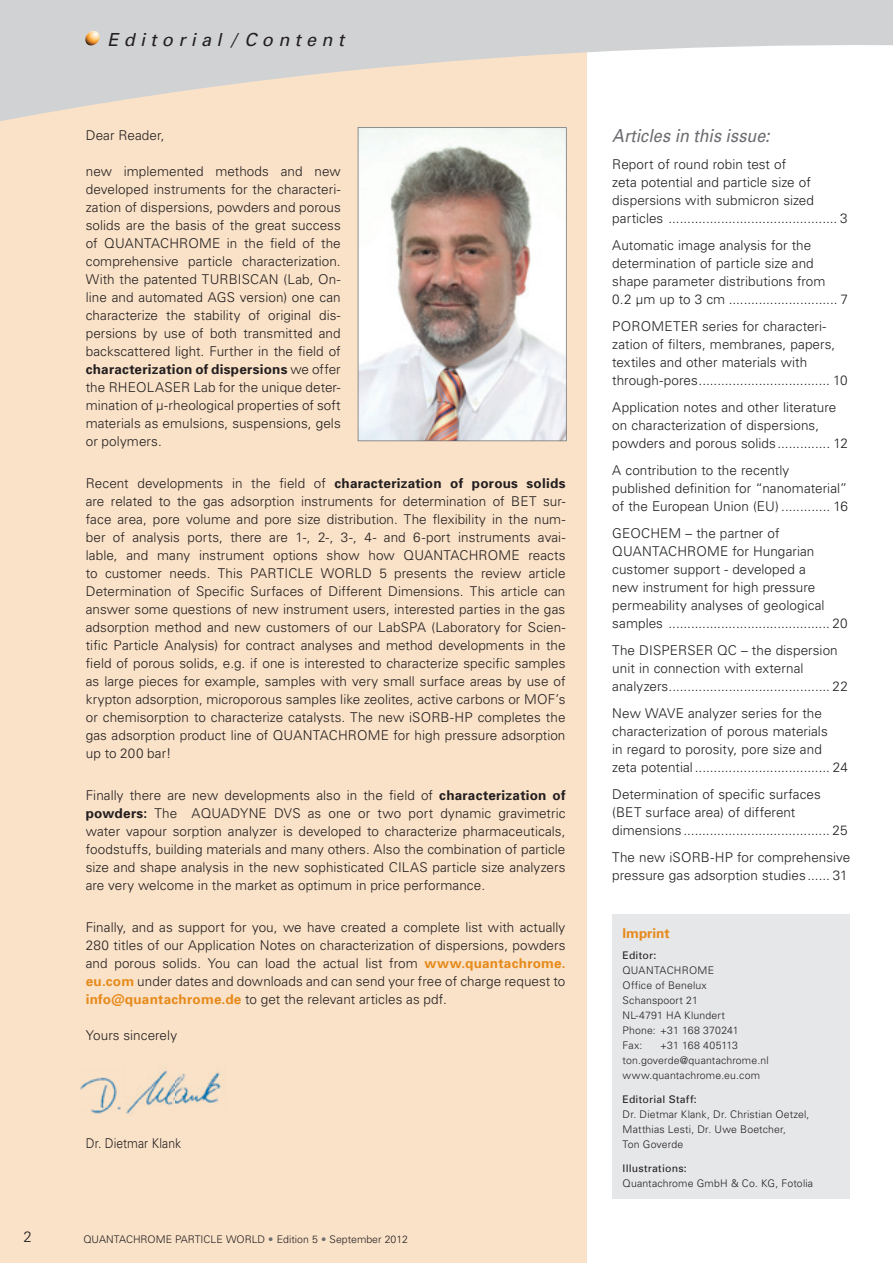
<style>
.page{position:relative;width:893px;height:1263px;background:#fff}
.page>*{position:absolute;margin:0;border:0;box-sizing:border-box;transform-origin:0 0}
.t1{font:italic 18px "Univers";color:#6c6d70;scale:.9 1}
.t2{font:italic 18px "Univers";letter-spacing:.3em;color:#231f20}
.t3{font:300 15px "Univers";color:#231f20}
.t4{font:300 13.5px/18px "Univers";letter-spacing:.005em;color:#231f20}
.t5{font:300 13.5px "Univers";letter-spacing:.005em;color:#231f20;scale:.9 1}
.t6{font:700 13.5px "Univers";color:#e68a1b}
.t7{font:300 10.5px/15px "Univers";letter-spacing:.01em;color:#231f20}
.t8{font:10.5px "Univers";letter-spacing:.02em;color:#231f20}
.s1{font-weight:700}
.s2{font-weight:700;color:#e68a1b}
.s3{color:#6c6d70}
</style>
<div class="page">
<div style="left:0;top:51px;width:587px;height:1212px;background:#fae2c8"></div>
<svg style="left:0;top:0;width:893px;height:121px;fill:#d1d2d4"></svg>
<svg style="left:358px;top:127px;width:209px;height:314px;background:#cec5c0"></svg>
<img style="left:80px;top:1070px;width:141px;height:46px">
<div style="left:612px;top:914px;width:238px;height:285px;background:#e6e7e9"></div>
<img style="left:85px;top:31px;width:15px;height:15px">
<h1 class="t2" style="left:107px;top:33px;width:238px">Editorial / Content</h1>
<p class="t4" style="left:86px;top:127px;width:80px">Dear Reader,</p>
<p class="t4" style="left:86px;top:163px;width:256px;text-align:justify">new implemented methods and new deve loped instruments for the characteri&shy;zation of dispersions, powders and porous solids are the basis of the great success of QUANTA CHROME in the field of the comprehensive particle characterization.<br>With the patented TURBISCAN (Lab, On&shy;line and automated AGS version) one can characterize the stabi lity of original dis&shy;persions by use of both transmitted and backscattered light. Further in the field of <span class="s1">characterization of dispersions</span> we offer the RHEOLASER Lab for the unique deter&shy;mination of µ-rheological properties of soft materials as emulsions, suspensions, gels or polymers.</p>
<p class="t4" style="left:86px;top:475px;width:481px;text-align:justify">Recent developments in the field of <span class="s1">characterization of porous solids </span>are related to the gas adsorption instruments for determination of BET sur&shy;face area, pore volume and pore size distribution. The flexibility in the num&shy;ber of analysis ports, there are 1-, 2-, 3-, 4- and 6-port instruments avai&shy;lable, and many instrument options show how QUANTACHROME reacts to customer needs. This PARTICLE WORLD 5 presents the review article Determination of Specific Surfaces of Different Dimensions. This article can answer some questions of new instrument users, interested parties in the gas adsorption method and new customers of our LabSPA (Laboratory for Scien&shy;tific Particle Analysis) for contract analyses and method developments in the field of porous solids, e.g. if one is interested to characterize specific samples as large pieces for example, samples with very small surface areas by use of krypton adsorption, microporous samples like zeolites, active carbons or MOF’s or chemisorption to characterize catalysts. The new iSORB-HP completes the gas adsorption product line of QUANTACHROME for high pressure adsorption up to 200 bar!</p>
<p class="t4" style="left:86px;top:787px;width:481px;text-align:justify">Finally there are new developments also in the field of <span class="s1">characterization of powders:</span> The AQUADYNE DVS as one or two port dynamic gravimetric water vapour sorption analyzer is developed to characterize pharmaceuticals, foodstuffs, building materials and many others. Also the combination of particle size and shape analysis in the new sophisticated CILAS particle size analyzers are very welcome in the market as optimum in price performance.</p>
<p class="t4" style="left:86px;top:919px;width:481px;text-align:justify">Finally, and as support for you, we have created a complete list with actually 280 titles of our Application Notes on characterization of dispersions, powders and porous solids. You can load the actual list from <span class="s2">www.quantachrome. eu.com</span> under dates and downloads and can send your free of charge request to <span class="s2">info@quantachrome.de</span> to get the relevant articles as pdf.</p>
<p class="t4" style="left:86px;top:1027px;width:93px">Yours sincerely</p>
<p class="t5" style="left:86px;top:1138px;width:107px">Dr. Dietmar Klank</p>
<p class="t3" style="left:23px;top:1232px;width:10px">2</p>
<p class="t7" style="left:86px;top:1233px;width:326px">QUANTACHROME PARTICLE WORLD <span class="s3">•</span> Edition 5 <span class="s3">•</span> September 2012</p>
<p class="t7" style="left:83px;top:1233px;width:326px">QUANTACHROME PARTICLE WORLD <span class="s3">•</span> Edition 5 <span class="s3">•</span> September 2012</p>
<h1 class="t1" style="left:612px;top:129px;width:176px">Articles in this issue:</h1>
<p class="t4" style="left:612px;top:157px;width:237px">Report of round robin test of<br>zeta potential and particle size of disper sions with submicron sized particles ............................................. 3</p>
<p class="t4" style="left:612px;top:238px;width:237px">Automatic image analysis for the determination of particle size and shape parameter distributions from 0.2 µm up to 3 cm ............................. 7</p>
<p class="t4" style="left:612px;top:319px;width:237px">POROMETER series for characteri&shy;zation of filters, membranes, papers, textiles and other materials with through-pores ................................... 10</p>
<p class="t4" style="left:612px;top:400px;width:237px">Application notes and other literature on characterization of dispersions, powders and porous solids .............. 12</p>
<p class="t4" style="left:612px;top:463px;width:237px">A contribution to the recently published definition for “nanomaterial” of the European Union (EU) ............. 16</p>
<p class="t4" style="left:612px;top:526px;width:237px">GEOCHEM – the partner of QUANTACHROME for Hungarian customer support - developed a<br>new instrument for high pressure permeability analyses of geological samples ........................................... 20</p>
<p class="t4" style="left:612px;top:643px;width:237px">The DISPERSER QC – the dispersion unit in connection with external analyzers ........................................... 22</p>
<p class="t4" style="left:612px;top:706px;width:237px">New WAVE analyzer series for the characterization of porous materials<br>in regard to porosity, pore size and zeta potential .................................... 24</p>
<p class="t4" style="left:612px;top:786px;width:237px">Determination of specific surfaces (BET surface area) of different dimensions ....................................... 25</p>
<p class="t4" style="left:612px;top:849px;width:240px">The new iSORB-HP for comprehensive pressure gas adsorption studies ...... 31</p>
<p class="t6" style="left:622px;top:928px;width:49px">Imprint</p>
<p class="t8" style="left:622px;top:951px;width:35px">Editor:</p>
<p class="t7" style="left:622px;top:963px;width:118px">QUANTACHROME<br>Office of Benelux<br>Schanspoort 21<br>NL-4791 HA Klundert<br>Phone: +31 168 370241<br>Fax:</p>
<p class="t7" style="left:622px;top:1038px;width:148px;text-indent:37px">+31 168 405113 ton.goverde@quantachrome.nl www.quantachrome.eu.com</p>
<p class="t8" style="left:622px;top:1095px;width:76px">Editorial Staff:</p>
<p class="t7" style="left:622px;top:1107px;width:188px">Dr. Dietmar Klank, Dr. Christian Oetzel,<br>Matthias Lesti, Dr. Uwe Boetcher,<br>Ton Goverde</p>
<p class="t8" style="left:622px;top:1164px;width:66px">Illustrations:</p>
<p class="t7" style="left:622px;top:1176px;width:192px">Quantachrome GmbH &amp; Co. KG, Fotolia</p>
</div>
